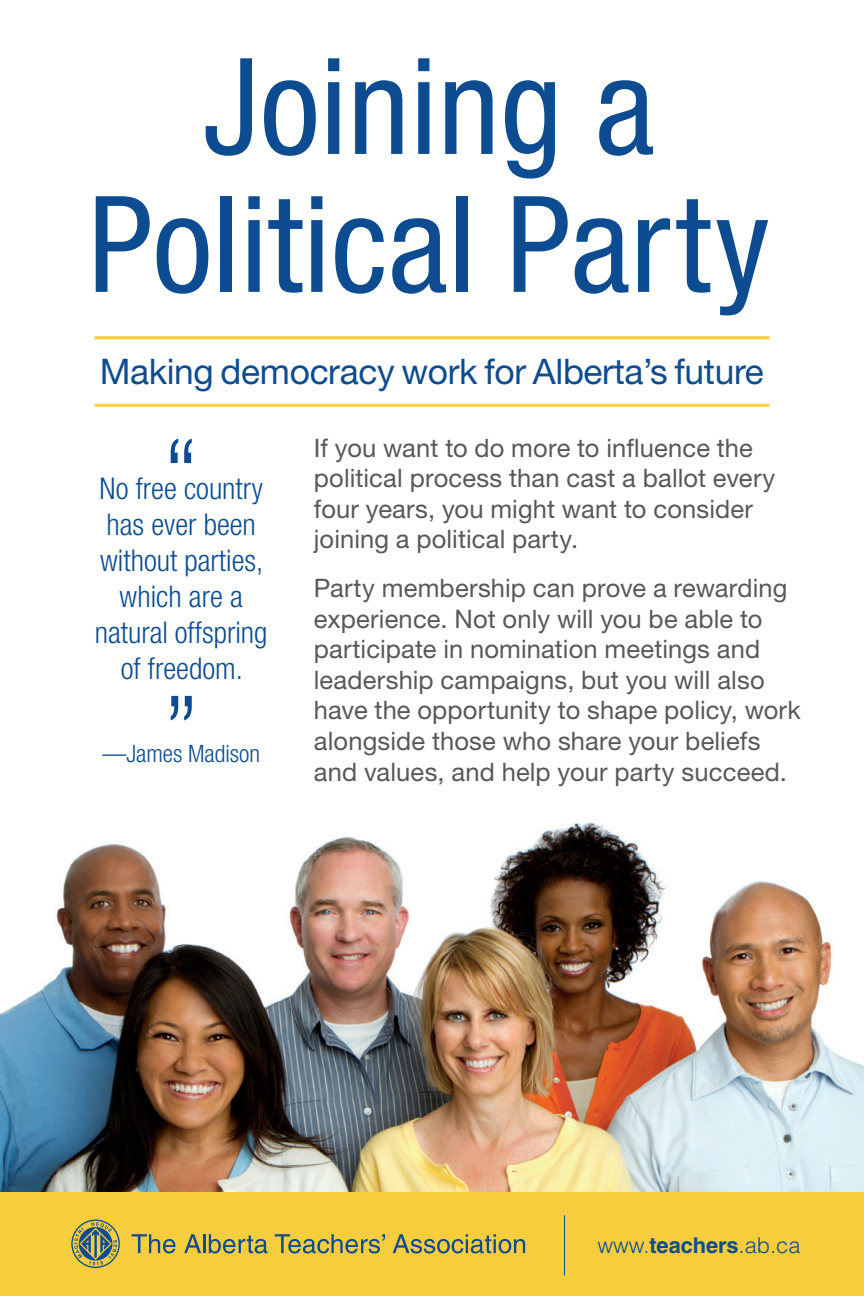
<style>
.page{position:relative;width:864px;height:1296px;background:#fff}
.page>*{position:absolute;margin:0;border:0;box-sizing:border-box;transform-origin:0 0}
.t1{font:condensed 133.8px/138px "Helvetica Neue LT Std";letter-spacing:.005em;color:#0d4c91;text-align:center}
.t2{font:35.4px "Helvetica Neue LT Std";letter-spacing:-.01em;color:#0d4c91}
.t3{font:300 condensed 30px/36px "Helvetica Neue LT Std";color:#0d4c91;text-align:center}
.t4{font:25.5px/30.6px "Helvetica Neue LT Std";letter-spacing:.005em;color:#57585a}
.t5{font:300 condensed 24px "Helvetica Neue LT Std";color:#0d4c91}
.t6{font:300 21.9px "Helvetica LT Std";color:#0d4c91}
.s1{font-weight:700}
</style>
<div class="page">
<img style="left:0;top:822px;width:864px;height:370px">
<div style="left:0;top:1192px;width:864px;height:104px;background:#f6ce3d"></div>
<svg style="left:132px;top:1234px;width:43px;height:20px"></svg>
<svg style="left:184px;top:1234px;width:17px;height:19px"></svg>
<hr style="left:203px;top:1234px;width:3px;height:19px;background:#0f4b92">
<svg style="left:209px;top:1234px;width:59px;height:20px"></svg>
<svg style="left:275px;top:1234px;width:110px;height:20px"></svg>
<svg style="left:393px;top:1234px;width:132px;height:20px"></svg>
<svg style="left:71px;top:1220px;width:49px;height:48px"></svg>
<hr style="left:564px;top:1215px;width:1px;height:60px;background:#0d4c91">
<svg style="left:171px;top:438px;width:21px;height:25px"></svg>
<svg style="left:171px;top:696px;width:21px;height:24px"></svg>
<hr style="left:94px;top:404px;width:676px;height:3px;background:#f6ce3d">
<hr style="left:94px;top:336px;width:676px;height:3px;background:#f6ce3d">
<h1 class="t1" style="left:88px;top:37px;width:683px">Joining a<br>Political Party</h1>
<h2 class="t2" style="left:100px;top:350px;width:666px">Making democracy work for Alberta’s future</h2>
<p class="t3" style="left:95px;top:470px;width:174px">No free country has ever been without parties, which are a natural offspring of freedom.</p>
<p class="t5" style="left:102px;top:740px;width:159px">—James Madison</p>
<p class="t4" style="left:314px;top:432px;width:463px">If you want to do more to influence the political process than cast a ballot every four years, you might want to consider joining a political party.</p>
<p class="t4" style="left:314px;top:572px;width:488px">Party membership can prove a rewarding experience. Not only will you be able to participate in nomination meetings and leadership campaigns, but you will also have the opportunity to shape policy, work alongside those who share your beliefs and values, and help your party succeed.</p>
<p class="t6" style="left:597px;top:1232px;width:205px">www.<span class="s1">teachers</span>.ab.ca</p>
</div>
